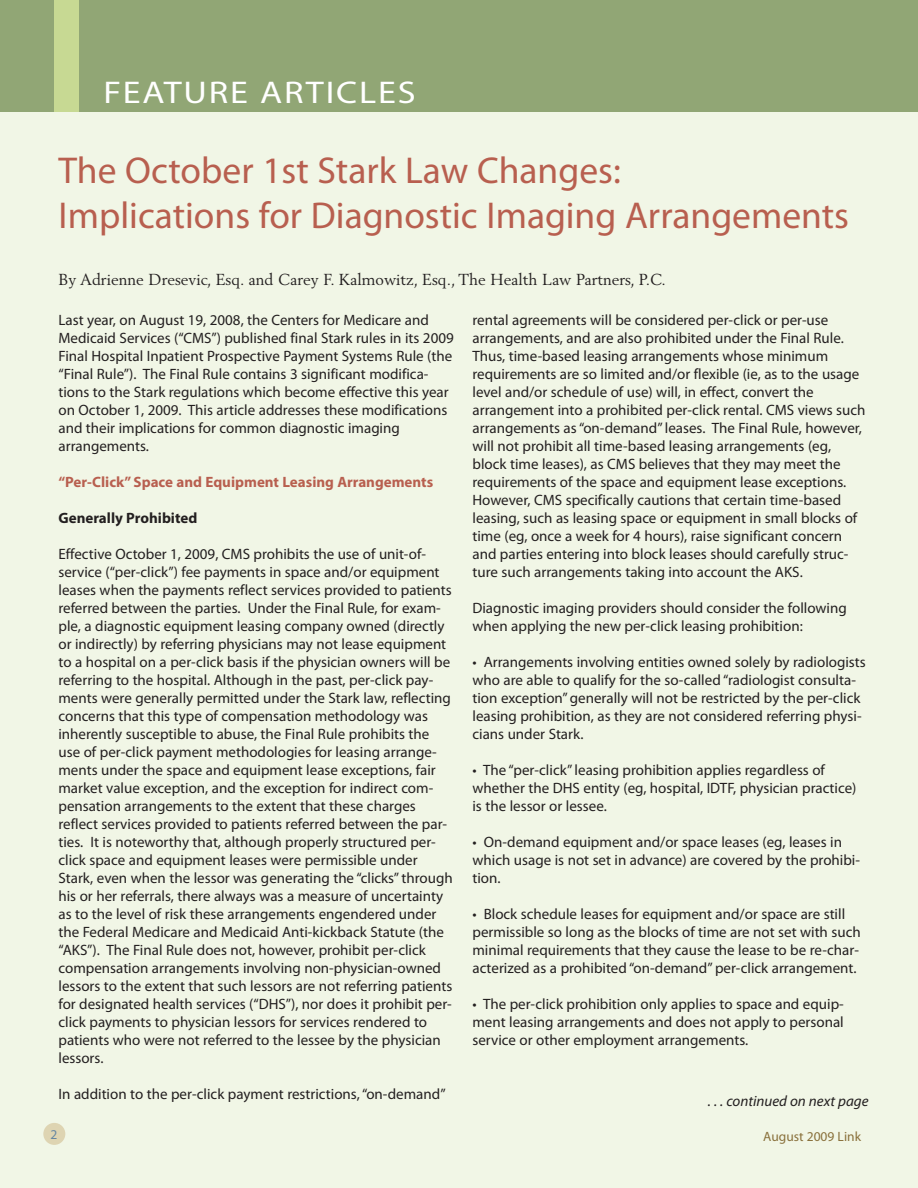
<style>
.page{position:relative;width:918px;height:1188px;background:#f1f6e6}
.page>*{position:absolute;margin:0;border:0;box-sizing:border-box;transform-origin:0 0}
.t1{font:37.5px/45px "Myriad Pro";color:#b85f4f}
.t2{font:31.5px "Myriad Pro";letter-spacing:.05em;color:#fff;scale:1.15 1}
.t3{font:15.75px "Berling LT Std";color:#231f20}
.t4{font:15px/18px "Myriad Pro";color:#231f20}
.t5{font:700 15px "Myriad Pro";color:#b85f4f}
.t6{font:italic 15px "Myriad Pro";color:#231f20}
.t7{font:700 15px "Myriad Pro";color:#231f20}
.t8{font:13.5px "Myriad Pro";color:#89703b}
.t9{font:13.5px "Myriad Pro";color:#6686a1}
</style>
<div class="page">
<div style="left:0;top:0;width:918px;height:112px;background:#91a675"></div>
<div style="left:43px;top:1123px;width:22px;height:22px;background:#ded4b2;border-radius:50%"></div>
<div style="left:54px;top:0;width:25px;height:112px;background:#c7d993"></div>
<h2 class="t2" style="left:103px;top:81px;width:273px">FEATURE ARTICLES</h2>
<h1 class="t1" style="left:58px;top:151px;width:792px">The October 1st Stark Law Changes:<br>Implications for Diagnostic Imaging Arrangements</h1>
<p class="t3" style="left:58px;top:273px;width:609px">By Adrienne Dresevic, Esq. and Carey F. Kalmowitz, Esq., The Health Law Partners, P.C.</p>
<p class="t4" style="left:58px;top:313px;width:397px">Last year, on August 19, 2008, the Centers for Medicare and Medicaid Services (“CMS”) published final Stark rules in its 2009<br>Final Hospital Inpatient Prospective Payment Systems Rule (the “Final Rule”). The Final Rule contains 3 significant modifica&shy;tions to the Stark regulations which become effective this year on October 1, 2009. This article addresses these modifications and their implications for common diagnostic imaging arrangements.</p>
<p class="t5" style="left:58px;top:477px;width:376px">“Per-Click” Space and Equipment Leasing Arrangements</p>
<p class="t7" style="left:58px;top:513px;width:140px">Generally Prohibited</p>
<p class="t4" style="left:58px;top:547px;width:396px">Effective October 1, 2009, CMS prohibits the use of unit-of&shy;service (“per-click”) fee payments in space and/or equipment leases when the payments reflect services provided to patients referred between the parties. Under the Final Rule, for exam&shy;ple, a diagnostic equipment leasing company owned (directly or indirectly) by referring physicians may not lease equipment to a hospital on a per-click basis if the physician owners will be referring to the hospital. Although in the past, per-click pay&shy;ments were generally permitted under the Stark law, reflecting concerns that this type of compensation methodology was inherently susceptible to abuse, the Final Rule prohibits the use of per-click payment methodologies for leasing arrange&shy;ments under the space and equipment lease exceptions, fair market value exception, and the exception for indirect com&shy;pensation arrangements to the extent that these charges reflect services provided to patients referred between the par&shy;ties. It is noteworthy that, although properly structured per&shy;click space and equipment leases were permissible under Stark, even when the lessor was generating the “clicks” through his or her referrals, there always was a measure of uncertainty as to the level of risk these arrangements engendered under the Federal Medicare and Medicaid Anti-kickback Statute (the “AKS”). The Final Rule does not, however, prohibit per-click compensation arrangements involving non-physician-owned lessors to the extent that such lessors are not referring patients for designated health services (“DHS”), nor does it prohibit per&shy;click payments to physician lessors for services rendered to patients who were not referred to the lessee by the physician lessors.</p>
<p class="t4" style="left:58px;top:1087px;width:389px">In addition to the per-click payment restrictions, “on-demand”</p>
<p class="t9" style="left:51px;top:1130px;width:8px">2</p>
<p class="t4" style="left:472px;top:313px;width:395px">rental agreements will be considered per-click or per-use arrangements, and are also prohibited under the Final Rule.<br>Thus, time-based leasing arrangements whose minimum requirements are so limited and/or flexible (ie, as to the usage level and/or schedule of use) will, in effect, convert the arrangement into a prohibited per-click rental. CMS views such arrangements as “on-demand” leases. The Final Rule, however, will not prohibit all time-based leasing arrangements (eg, block time leases), as CMS believes that they may meet the requirements of the space and equipment lease exceptions.<br>However, CMS specifically cautions that certain time-based leasing, such as leasing space or equipment in small blocks of time (eg, once a week for 4 hours), raise significant concern and parties entering into block leases should carefully struc&shy;ture such arrangements taking into account the AKS.</p>
<p class="t4" style="left:472px;top:601px;width:376px">Diagnostic imaging providers should consider the following when applying the new per-click leasing prohibition:</p>
<p class="t4" style="left:472px;top:655px;width:395px">• Arrangements involving entities owned solely by radiologists who are able to qualify for the so-called “radiologist consulta&shy;tion exception” generally will not be restricted by the per-click leasing prohibition, as they are not considered referring physi&shy;cians under Stark.</p>
<p class="t4" style="left:472px;top:763px;width:386px">• The “per-click” leasing prohibition applies regardless of whether the DHS entity (eg, hospital, IDTF, physician practice) is the lessor or lessee.</p>
<p class="t4" style="left:472px;top:835px;width:389px">• On-demand equipment and/or space leases (eg, leases in which usage is not set in advance) are covered by the prohibi&shy;tion.</p>
<p class="t4" style="left:472px;top:907px;width:390px">• Block schedule leases for equipment and/or space are still permissible so long as the blocks of time are not set with such minimal requirements that they cause the lease to be re-char&shy;acterized as a prohibited “on-demand” per-click arrangement.</p>
<p class="t4" style="left:472px;top:997px;width:373px;text-align:justify">• The per-click prohibition only applies to space and equip&shy;ment leasing arrangements and does not apply to personal service or other employment arrangements.</p>
<p class="t6" style="left:708px;top:1095px;width:162px">. . . continued on next page</p>
<p class="t8" style="left:763px;top:1132px;width:99px">August 2009 Link</p>
</div>
